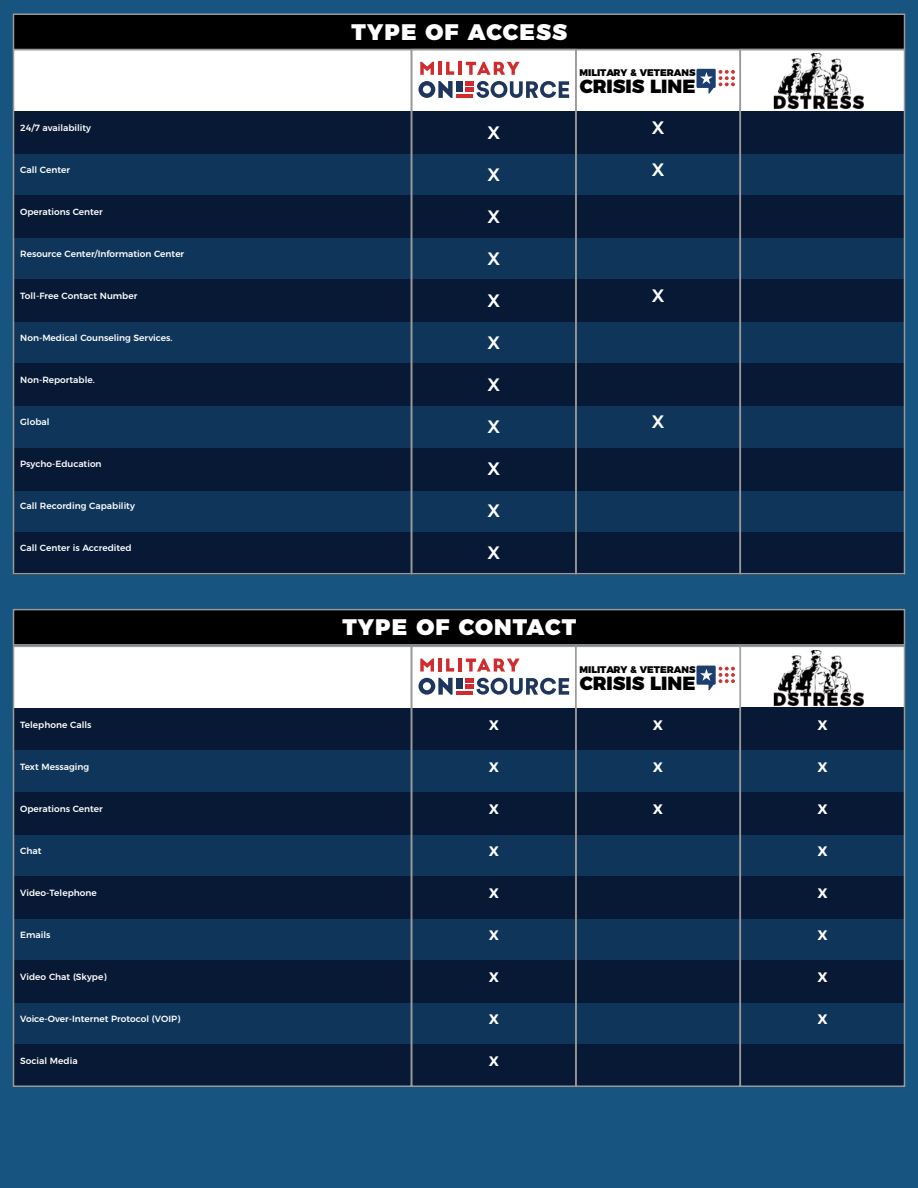
<style>
.page{position:relative;width:918px;height:1188px;background:#175480}
.page>*{position:absolute;margin:0;border:0;box-sizing:border-box;transform-origin:0 0}
.t1{font:900 22.5px "Montserrat";letter-spacing:.05em;color:#fff}
.t2{font:900 19.05px "Montserrat";color:#000}
.t3{font:500 18px "Montserrat";color:#fff}
.t4{font:900 9.6px "Montserrat";color:#000}
.t5{font:500 9px "Montserrat";color:#fff}
</style>
<div class="page">
<div style="left:741px;top:646px;width:164px;height:62px;background:#fff"></div>
<div style="left:14px;top:708px;width:890px;height:42px;background:#071935"></div>
<div style="left:14px;top:646px;width:397px;height:62px;background:#fff"></div>
<div style="left:14px;top:876px;width:890px;height:43px;background:#071935"></div>
<div style="left:14px;top:961px;width:890px;height:42px;background:#071935"></div>
<div style="left:14px;top:1045px;width:890px;height:42px;background:#071935"></div>
<div style="left:14px;top:792px;width:890px;height:42px;background:#071935"></div>
<div style="left:14px;top:750px;width:890px;height:42px;background:#0f365a"></div>
<div style="left:14px;top:919px;width:890px;height:42px;background:#0f365a"></div>
<div style="left:14px;top:1003px;width:890px;height:42px;background:#0f365a"></div>
<div style="left:14px;top:834px;width:890px;height:42px;background:#0f365a"></div>
<div style="left:13px;top:646px;width:399px;height:441px;border:2px solid #999"></div>
<div style="left:740px;top:646px;width:165px;height:441px;border:2px solid #999"></div>
<div style="left:412px;top:646px;width:164px;height:62px;background:#fff"></div>
<div style="left:411px;top:646px;width:166px;height:441px;border:2px solid #999"></div>
<svg style="left:418px;top:678px;width:35px;height:17px"></svg>
<div style="left:457px;top:678px;width:6px;height:11px;background:#1e355e"></div>
<svg style="left:420px;top:659px;width:14px;height:13px"></svg>
<hr style="left:438px;top:659px;width:4px;height:13px;background:#d02b2f">
<svg style="left:446px;top:659px;width:8px;height:13px"></svg>
<hr style="left:458px;top:659px;width:4px;height:13px;background:#d02b2f">
<svg style="left:466px;top:659px;width:54px;height:13px"></svg>
<svg style="left:465px;top:678px;width:104px;height:17px"></svg>
<div style="left:465px;top:684px;width:8px;height:5px;background:#d02b2f"></div>
<hr style="left:457px;top:691px;width:16px;height:4px;background:#d02b2f">
<div style="left:576px;top:646px;width:164px;height:62px;background:#fff"></div>
<div style="left:575px;top:646px;width:166px;height:441px;border:2px solid #999"></div>
<svg style="left:697px;top:666px;width:38px;height:25px"></svg>
<img style="left:778px;top:650px;width:73px;height:40px">
<img style="left:773px;top:690px;width:90px;height:15px">
<div style="left:14px;top:610px;width:890px;height:35px;background:#000"></div>
<div style="left:13px;top:609px;width:892px;height:37px;border:2px solid #999"></div>
<div style="left:412px;top:50px;width:164px;height:61px;background:#fff"></div>
<div style="left:576px;top:50px;width:164px;height:61px;background:#fff"></div>
<div style="left:741px;top:50px;width:164px;height:61px;background:#fff"></div>
<div style="left:14px;top:111px;width:890px;height:42px;background:#071935"></div>
<div style="left:14px;top:50px;width:397px;height:61px;background:#fff"></div>
<div style="left:14px;top:280px;width:890px;height:42px;background:#071935"></div>
<div style="left:14px;top:364px;width:890px;height:42px;background:#071935"></div>
<div style="left:14px;top:448px;width:890px;height:42px;background:#071935"></div>
<div style="left:14px;top:532px;width:890px;height:42px;background:#071935"></div>
<div style="left:14px;top:195px;width:890px;height:43px;background:#071935"></div>
<div style="left:14px;top:153px;width:890px;height:42px;background:#0f365a"></div>
<div style="left:14px;top:322px;width:890px;height:42px;background:#0f365a"></div>
<div style="left:14px;top:406px;width:890px;height:42px;background:#0f365a"></div>
<div style="left:14px;top:490px;width:890px;height:42px;background:#0f365a"></div>
<div style="left:14px;top:238px;width:890px;height:42px;background:#0f365a"></div>
<div style="left:13px;top:49px;width:399px;height:525px;border:2px solid #999"></div>
<div style="left:575px;top:49px;width:166px;height:525px;border:2px solid #999"></div>
<svg style="left:476px;top:81px;width:93px;height:17px"></svg>
<svg style="left:418px;top:81px;width:35px;height:17px"></svg>
<div style="left:457px;top:81px;width:6px;height:11px;background:#1e355e"></div>
<svg style="left:420px;top:62px;width:14px;height:13px"></svg>
<hr style="left:438px;top:62px;width:4px;height:13px;background:#d02b2f">
<svg style="left:446px;top:62px;width:8px;height:13px"></svg>
<hr style="left:458px;top:62px;width:4px;height:13px;background:#d02b2f">
<svg style="left:466px;top:62px;width:54px;height:13px"></svg>
<div style="left:465px;top:81px;width:8px;height:5px;background:#d02b2f"></div>
<div style="left:465px;top:87px;width:8px;height:5px;background:#d02b2f"></div>
<hr style="left:457px;top:94px;width:16px;height:4px;background:#d02b2f">
<svg style="left:697px;top:69px;width:38px;height:25px"></svg>
<img style="left:778px;top:53px;width:73px;height:40px">
<img style="left:773px;top:93px;width:90px;height:15px">
<div style="left:14px;top:14px;width:890px;height:35px;background:#000"></div>
<div style="left:13px;top:14px;width:892px;height:36px;border:2px solid #999"></div>
<div style="left:740px;top:49px;width:165px;height:525px;border:2px solid #999"></div>
<div style="left:411px;top:49px;width:166px;height:525px;border:2px solid #999"></div>
<p class="t5" style="left:20px;top:120px;width:72px">24/7 availability</p>
<p class="t5" style="left:20px;top:162px;width:51px">Call Center</p>
<p class="t5" style="left:20px;top:204px;width:84px">Operations Center</p>
<p class="t5" style="left:20px;top:246px;width:166px">Resource Center/Information Center</p>
<p class="t5" style="left:20px;top:288px;width:119px">Toll-Free Contact Number</p>
<p class="t5" style="left:20px;top:330px;width:154px">Non-Medical Counseling Services.</p>
<p class="t5" style="left:20px;top:372px;width:76px">Non-Reportable.</p>
<p class="t5" style="left:20px;top:414px;width:31px">Global</p>
<p class="t5" style="left:20px;top:456px;width:83px">Psycho-Education</p>
<p class="t5" style="left:20px;top:498px;width:116px">Call Recording Capability</p>
<p class="t5" style="left:20px;top:540px;width:113px">Call Center is Accredited</p>
<p class="t5" style="left:20px;top:717px;width:73px">Telephone Calls</p>
<p class="t5" style="left:20px;top:759px;width:71px">Text Messaging</p>
<p class="t5" style="left:20px;top:802px;width:84px">Operations Center</p>
<p class="t5" style="left:20px;top:844px;width:23px">Chat</p>
<p class="t5" style="left:20px;top:886px;width:78px">Video-Telephone</p>
<p class="t5" style="left:20px;top:928px;width:32px">Emails</p>
<p class="t5" style="left:20px;top:970px;width:88px">Video Chat (Skype)</p>
<p class="t5" style="left:20px;top:1012px;width:162px">Voice-Over-Internet Protocol (VOIP)</p>
<p class="t5" style="left:20px;top:1054px;width:59px">Social Media</p>
<h1 class="t1" style="left:352px;top:13px;width:217px">TYPE OF ACCESS</h1>
<h3 class="t3" style="left:487px;top:118px;width:14px">X</h3>
<h3 class="t3" style="left:487px;top:160px;width:14px">X</h3>
<h3 class="t3" style="left:487px;top:202px;width:14px">X</h3>
<h3 class="t3" style="left:487px;top:244px;width:14px">X</h3>
<h3 class="t3" style="left:487px;top:286px;width:14px">X</h3>
<h3 class="t3" style="left:487px;top:328px;width:14px">X</h3>
<h3 class="t3" style="left:487px;top:370px;width:14px">X</h3>
<h3 class="t3" style="left:487px;top:412px;width:14px">X</h3>
<h3 class="t3" style="left:487px;top:454px;width:14px">X</h3>
<h3 class="t3" style="left:487px;top:496px;width:14px">X</h3>
<h3 class="t3" style="left:487px;top:538px;width:14px">X</h3>
<p class="t4" style="left:580px;top:65px;width:117px">MILITARY &amp; VETERANS</p>
<h2 class="t2" style="left:580px;top:70px;width:117px">CRISIS LINE</h2>
<h3 class="t3" style="left:652px;top:113px;width:14px">X</h3>
<h3 class="t3" style="left:652px;top:155px;width:14px">X</h3>
<h3 class="t3" style="left:652px;top:281px;width:14px">X</h3>
<h3 class="t3" style="left:652px;top:407px;width:14px">X</h3>
<h1 class="t1" style="left:342px;top:608px;width:235px">TYPE OF CONTACT</h1>
<h3 class="t3" style="left:489px;top:709px;width:12px">x</h3>
<h3 class="t3" style="left:489px;top:751px;width:12px">x</h3>
<h3 class="t3" style="left:489px;top:793px;width:12px">x</h3>
<h3 class="t3" style="left:489px;top:835px;width:12px">x</h3>
<h3 class="t3" style="left:489px;top:877px;width:12px">x</h3>
<h3 class="t3" style="left:489px;top:919px;width:12px">x</h3>
<h3 class="t3" style="left:489px;top:961px;width:12px">x</h3>
<h3 class="t3" style="left:489px;top:1003px;width:12px">x</h3>
<h3 class="t3" style="left:489px;top:1045px;width:12px">x</h3>
<p class="t4" style="left:580px;top:661px;width:117px">MILITARY &amp; VETERANS</p>
<h2 class="t2" style="left:580px;top:667px;width:117px">CRISIS LINE</h2>
<h3 class="t3" style="left:653px;top:709px;width:12px">x</h3>
<h3 class="t3" style="left:653px;top:751px;width:12px">x</h3>
<h3 class="t3" style="left:653px;top:793px;width:12px">x</h3>
<h3 class="t3" style="left:818px;top:709px;width:12px">x</h3>
<h3 class="t3" style="left:818px;top:751px;width:12px">x</h3>
<h3 class="t3" style="left:818px;top:793px;width:12px">x</h3>
<h3 class="t3" style="left:818px;top:835px;width:12px">x</h3>
<h3 class="t3" style="left:818px;top:877px;width:12px">x</h3>
<h3 class="t3" style="left:818px;top:919px;width:12px">x</h3>
<h3 class="t3" style="left:818px;top:961px;width:12px">x</h3>
<h3 class="t3" style="left:818px;top:1003px;width:12px">x</h3>
</div>
